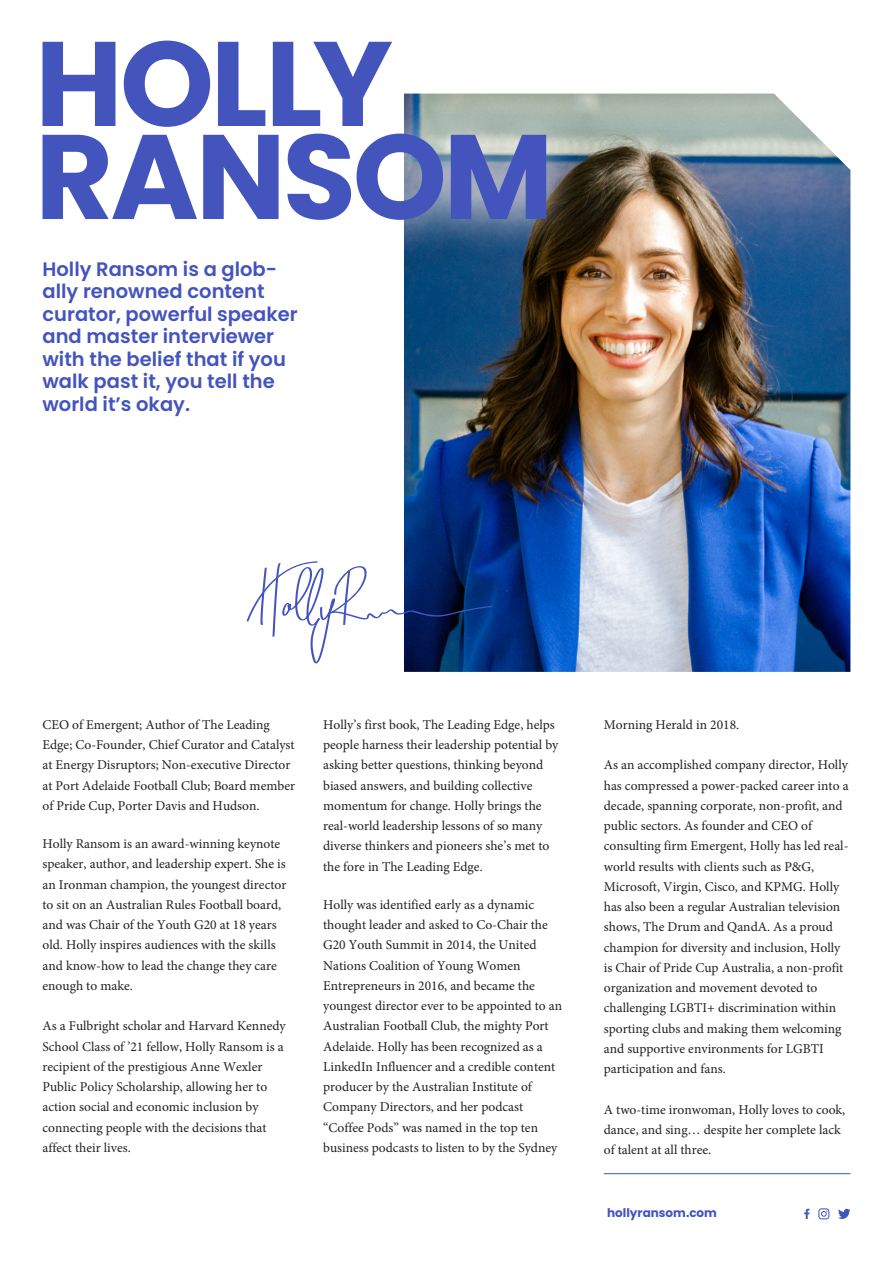
<style>
.page{position:relative;width:893px;height:1263px;background:#fff}
.page>*{position:absolute;margin:0;border:0;box-sizing:border-box;transform-origin:0 0}
.t1{font:700 120px "Poppins";letter-spacing:-.03em;color:#4454bd}
.t2{font:600 19.5px/22.5px "Poppins";color:#4454bd}
.t3{font:13.5px/20.2px "Minion Pro";color:#231f20}
.t4{font:700 12px "Poppins";color:#4454bd}
</style>
<div class="page">
<img style="left:404px;top:94px;width:446px;height:578px">
<div style="left:2px;top:2px;width:584px;height:256px;background:#fff;opacity:.5"></div>
<svg style="left:246px;top:561px;width:247px;height:102px"></svg>
<hr style="left:604px;top:1173px;width:246px;height:1px;background:#4454bd">
<svg style="left:804px;top:1208px;width:5px;height:11px"></svg>
<svg style="left:818px;top:1208px;width:11px;height:11px"></svg>
<svg style="left:838px;top:1209px;width:12px;height:10px"></svg>
<p class="t1" style="left:35px;top:14px;width:359px">HOLLY</p>
<p class="t1" style="left:35px;top:107px;width:520px">RANSOM</p>
<p class="t2" style="left:43px;top:258px;width:257px">Holly Ransom is a glob&shy;ally renowned content curator, powerful speaker and master interviewer with the belief that if you walk past it, you tell the world it’s okay.</p>
<p class="t3" style="left:43px;top:714px;width:254px">CEO of Emergent; Author of The Leading Edge; Co-Founder, Chief Curator and Catalyst at Energy Disruptors; Non-executive Director at Port Adelaide Football Club; Board member of Pride Cup, Porter Davis and Hudson.</p>
<p class="t3" style="left:43px;top:834px;width:245px">Holly Ransom is an award-winning keynote speaker, author, and leadership expert. She is an Ironman champion, the youngest director to sit on an Australian Rules Football board, and was Chair of the Youth G20 at 18 years old. Holly inspires audiences with the skills and know-how to lead the change they care enough to make.</p>
<p class="t3" style="left:43px;top:1016px;width:245px">As a Fulbright scholar and Harvard Kennedy School Class of ’21 fellow, Holly Ransom is a recipient of the prestigious Anne Wexler Public Policy Scholarship, allowing her to action social and economic inclusion by connecting people with the decisions that affect their lives.</p>
<p class="t3" style="left:323px;top:714px;width:237px">Holly’s first book, The Leading Edge, helps people harness their leadership potential by asking better questions, thinking beyond biased answers, and building collective momentum for change. Holly brings the real-world leadership lessons of so many diverse thinkers and pioneers she’s met to the fore in The Leading Edge.</p>
<p class="t3" style="left:323px;top:894px;width:241px">Holly was identified early as a dynamic thought leader and asked to Co-Chair the G20 Youth Summit in 2014, the United Nations Coalition of Young Women Entrepreneurs in 2016, and became the youngest director ever to be appointed to an Australian Football Club, the mighty Port Adelaide. Holly has been recognized as a LinkedIn Influencer and a credible content producer by the Australian Institute of Company Directors, and her podcast “Coffee Pods” was named in the top ten business podcasts to listen to by the Sydney</p>
<p class="t3" style="left:604px;top:714px;width:137px">Morning Herald in 2018.</p>
<p class="t3" style="left:604px;top:755px;width:246px">As an accomplished company director, Holly has compressed a power-packed career into a decade, spanning corporate, non-profit, and public sectors. As founder and CEO of consulting firm Emergent, Holly has led real&shy;world results with clients such as P&amp;G, Microsoft, Virgin, Cisco, and KPMG. Holly has also been a regular Australian television shows, The Drum and QandA. As a proud champion for diversity and inclusion, Holly is Chair of Pride Cup Australia, a non-profit organization and movement devoted to challenging LGBTI+ discrimination within sporting clubs and making them welcoming and supportive environments for LGBTI participation and fans.</p>
<p class="t3" style="left:604px;top:1099px;width:243px">A two-time ironwoman, Holly loves to cook, dance, and sing… despite her complete lack of talent at all three.</p>
<p class="t4" style="left:607px;top:1206px;width:111px">hollyransom.com</p>
</div>
